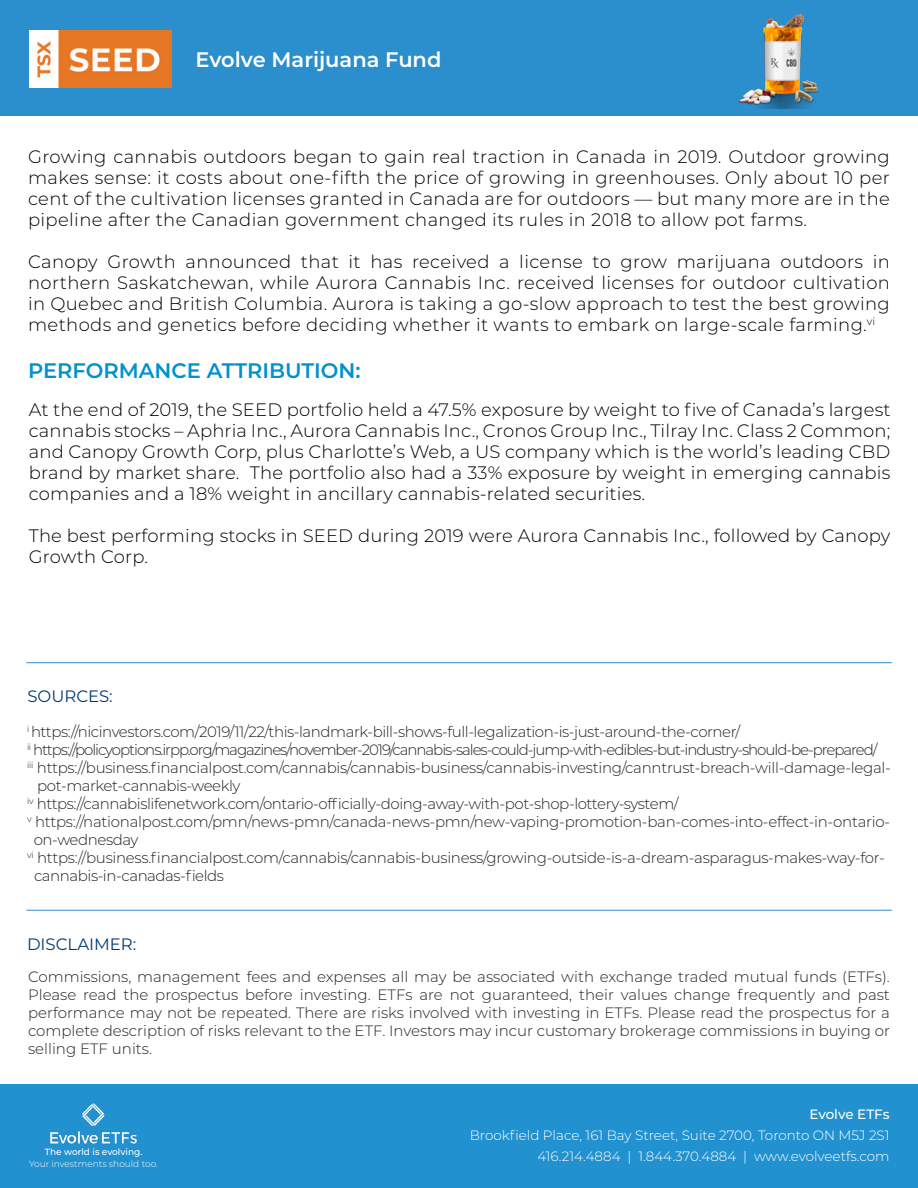
<style>
.page{position:relative;width:918px;height:1188px;background:#fff}
.page>*{position:absolute;margin:0;border:0;box-sizing:border-box;transform-origin:0 0}
.t1{font:600 21px "Montserrat";color:#0091cf}
.t2{font:600 21px "Montserrat";color:#fff}
.t3{font:300 18px/21px "Montserrat";letter-spacing:.01em;color:#000;text-align:justify}
.t4{font:16.5px "Montserrat";color:#003b70}
.t5{font:300 15px/18px "Montserrat";letter-spacing:-.03em;color:#231f20;text-align:justify}
.t6{font:300 15px "Montserrat";letter-spacing:-.07em;color:#231f20}
.t7{font:300 13.5px "Montserrat";color:#fff}
.t8{font:500 13.5px "Montserrat";letter-spacing:-.005em;color:#fff}
.t9{font:300 9px "Montserrat";color:#fff}
.t10{font:500 9px "Montserrat";color:#fff}
</style>
<div class="page">
<div style="left:0;top:1084px;width:918px;height:104px;background:#2291d0"></div>
<img style="left:50px;top:1103px;width:88px;height:41px">
<div style="left:0;top:0;width:918px;height:116px;background:#2b8ecd"></div>
<img style="left:30px;top:31px;width:142px;height:56px">
<img style="left:739px;top:13px;width:80px;height:96px">
<hr style="left:26px;top:662px;width:866px;height:1px;background:#2b8ecd">
<hr style="left:26px;top:910px;width:866px;height:1px;background:#2b8ecd">
<p class="t2" style="left:195px;top:45px;width:248px">Evolve Marijuana Fund</p>
<p class="t3" style="left:28px;top:145px;width:863px">Growing cannabis outdoors began to gain real traction in Canada in 2019. Outdoor growing makes sense: it costs about one-fifth the price of growing in greenhouses. Only about 10 per cent of the cultivation licenses granted in Canada are for outdoors — but many more are in the pipeline after the Canadian government changed its rules in 2018 to allow pot farms.</p>
<p class="t3" style="left:28px;top:250px;width:863px">Canopy Growth announced that it has received a license to grow marijuana outdoors in northern Saskatchewan, while Aurora Cannabis Inc. received licenses for outdoor cultivation in Quebec and British Columbia. Aurora is taking a go-slow approach to test the best growing methods and genetics before deciding whether it wants to embark on large-scale farming.<sup>vi</sup></p>
<p class="t1" style="left:28px;top:355px;width:334px">PERFORMANCE ATTRIBUTION:</p>
<p class="t3" style="left:29px;top:399px;width:863px">At the end of 2019, the SEED portfolio held a 47.5% exposure by weight to five of Canada’s largest cannabis stocks – Aphria Inc., Aurora Cannabis Inc., Cronos Group Inc., Tilray Inc. Class 2 Common; and Canopy Growth Corp, plus Charlotte’s Web, a US company which is the world’s leading CBD brand by market share. The portfolio also had a 33% exposure by weight in emerging cannabis companies and a 18% weight in ancillary cannabis-related securities.</p>
<p class="t3" style="left:29px;top:525px;width:863px">The best performing stocks in SEED during 2019 were Aurora Cannabis Inc., followed by Canopy<br>Growth Corp.</p>
<p class="t4" style="left:27px;top:685px;width:87px">SOURCES:</p>
<p class="t5" style="left:27px;top:722px;width:715px"><sup>i</sup> https://nicinvestors.com/2019/11/22/this-landmark-bill-shows-full-legalization-is-just-around-the-corner/</p>
<p class="t6" style="left:27px;top:739px;width:852px"><sup>ii</sup> https://policyoptions.irpp.org/magazines/november-2019/cannabis-sales-could-jump-with-edibles-but-industry-should-be-prepared/</p>
<p class="t5" style="left:27px;top:758px;width:865px"><sup>iii</sup> https://business.financialpost.com/cannabis/cannabis-business/cannabis-investing/canntrust-breach-will-damage-legal-</p>
<p class="t5" style="left:37px;top:776px;width:205px">pot-market-cannabis-weekly</p>
<p class="t5" style="left:27px;top:794px;width:653px"><sup>iv</sup> https://cannabislifenetwork.com/ontario-officially-doing-away-with-pot-shop-lottery-system/</p>
<p class="t5" style="left:27px;top:812px;width:865px"><sup>v</sup> https://nationalpost.com/pmn/news-pmn/canada-news-pmn/new-vaping-promotion-ban-comes-into-effect-in-ontario-</p>
<p class="t5" style="left:34px;top:830px;width:106px">on-wednesday</p>
<p class="t5" style="left:27px;top:848px;width:859px"><sup>vi</sup> https://business.financialpost.com/cannabis/cannabis-business/growing-outside-is-a-dream-asparagus-makes-way-for-</p>
<p class="t5" style="left:34px;top:866px;width:192px">cannabis-in-canadas-fields</p>
<p class="t4" style="left:27px;top:933px;width:111px">DISCLAIMER:</p>
<p class="t5" style="left:28px;top:968px;width:863px">Commissions, management fees and expenses all may be associated with exchange traded mutual funds (ETFs).<br>Please read the prospectus before investing. ETFs are not guaranteed, their values change frequently and past performance may not be repeated. There are risks involved with investing in ETFs. Please read the prospectus for a complete description of risks relevant to the ETF. Investors may incur customary brokerage commissions in buying or selling ETF units.</p>
<p class="t8" style="left:809px;top:1105px;width:82px">Evolve ETFs</p>
<p class="t7" style="left:470px;top:1126px;width:421px">Brookfield Place, 161 Bay Street, Suite 2700, Toronto ON M5J 2S1</p>
<p class="t10" style="left:45px;top:1146px;width:99px">The world is evolving.</p>
<p class="t7" style="left:537px;top:1147px;width:354px">416.214.4884 | 1.844.370.4884 | www.evolveetfs.com</p>
<p class="t9" style="left:29px;top:1158px;width:130px">Your investments should too.</p>
</div>
